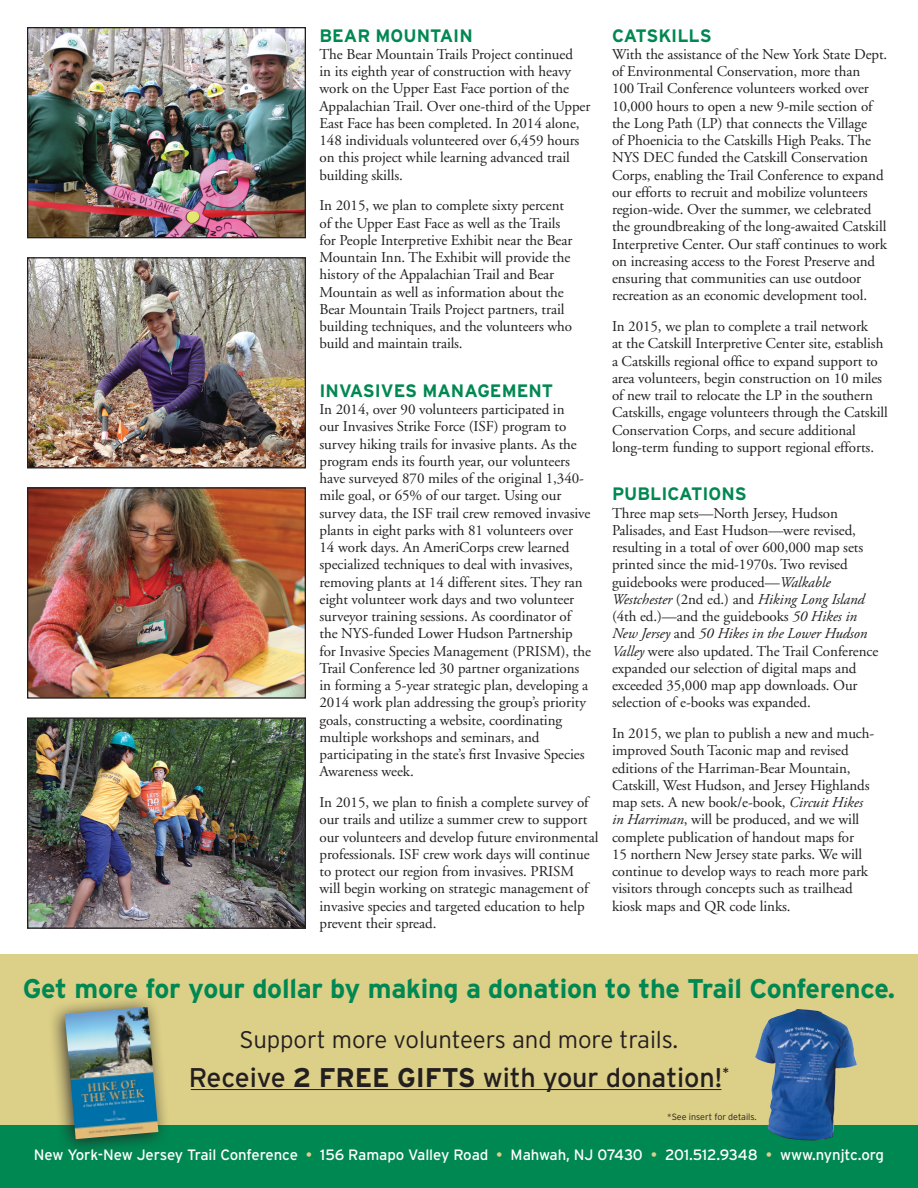
<style>
.page{position:relative;width:918px;height:1188px;background:#fff}
.page>*{position:absolute;margin:0;border:0;box-sizing:border-box;transform-origin:0 0}
.Body{font:700 27px "Interstate";letter-spacing:-.01em;color:#008852}
.Body-2{font:27px "Interstate";letter-spacing:-.005em;color:#231f20}
.Body-3{font:300 24px "Interstate";letter-spacing:-.005em;color:#231f20}
.Subheads{font:700 18px "Interstate";color:#008852}
.Body-4{font:15px/17.2px "Adobe Garamond";letter-spacing:-.005em;color:#231f20}
.Body-5{font:15px "Interstate";letter-spacing:-.005em;color:#fff}
.Body-6{font:300 9px "Interstate";letter-spacing:-.005em;color:#231f20}
.s1{font-family:"Adobe Garamond Pro";font-style:italic}
.s2{font-weight:700}
.s3{color:#dccf87}
</style>
<div class="page">
<div style="left:0;top:955px;width:918px;height:233px;background:#dccf87"></div>
<div style="left:0;top:1125px;width:918px;height:63px;background:#008852"></div>
<div style="left:48px;top:995px;width:122px;height:161px;background:#231f20;opacity:.85"></div>
<img style="left:65px;top:1007px;width:93px;height:132px">
<img style="left:755px;top:1009px;width:102px;height:132px">
<hr style="left:191px;top:1089px;width:530px;height:1px;background:#231f20">
<img style="left:29px;top:29px;width:275px;height:207px">
<div style="left:27px;top:27px;width:279px;height:211px;border:1px solid #231f20"></div>
<img style="left:29px;top:489px;width:275px;height:208px">
<div style="left:27px;top:487px;width:279px;height:212px;border:1px solid #231f20"></div>
<img style="left:29px;top:259px;width:275px;height:207px">
<div style="left:27px;top:257px;width:279px;height:211px;border:1px solid #231f20"></div>
<img style="left:29px;top:719px;width:275px;height:208px">
<div style="left:27px;top:717px;width:279px;height:212px;border:1px solid #231f20"></div>
<p class="Subheads" style="left:320px;top:25px;width:155px">BEAR MOUNTAIN</p>
<p class="Body-4" style="left:320px;top:46px;width:272px">The Bear Mountain Trails Project continued<br>in its eighth year of construction with heavy work on the Upper East Face portion of the Appalachian Trail. Over one-third of the Upper East Face has been completed. In 2014 alone, 148 individuals volunteered over 6,459 hours on this project while learning advanced trail building skills.</p>
<p class="Body-4" style="left:320px;top:197px;width:254px">In 2015, we plan to complete sixty percent of the Upper East Face as well as the Trails for People Interpretive Exhibit near the Bear Mountain Inn. The Exhibit will provide the history of the Appalachian Trail and Bear Mountain as well as information about the Bear Mountain Trails Project partners, trail building techniques, and the volunteers who build and maintain trails.</p>
<p class="Subheads" style="left:320px;top:380px;width:235px">INVASIVES MANAGEMENT</p>
<p class="Body-4" style="left:320px;top:401px;width:273px">In 2014, over 90 volunteers participated in<br>our Invasives Strike Force (ISF) program to survey hiking trails for invasive plants. As the program ends its fourth year, our volunteers have surveyed 870 miles of the original 1,340- mile goal, or 65% of our target. Using our survey data, the ISF trail crew removed invasive plants in eight parks with 81 volunteers over 14 work days. An AmeriCorps crew learned specialized techniques to deal with invasives, removing plants at 14 different sites. They ran eight volunteer work days and two volunteer surveyor training sessions. As coordinator of the NYS-funded Lower Hudson Partnership for Invasive Species Management (PRISM), the Trail Conference led 30 partner organizations in forming a 5-year strategic plan, developing a 2014 work plan addressing the group’s priority goals, constructing a website, coordinating multiple workshops and seminars, and participating in the state’s first Invasive Species Awareness week.</p>
<p class="Body-4" style="left:320px;top:794px;width:281px">In 2015, we plan to finish a complete survey of our trails and utilize a summer crew to support our volunteers and develop future environmental professionals. ISF crew work days will continue to protect our region from invasives. PRISM will begin working on strategic management of invasive species and targeted education to help prevent their spread.</p>
<p class="Subheads" style="left:612px;top:25px;width:101px">CATSKILLS</p>
<p class="Body-4" style="left:612px;top:46px;width:277px">With the assistance of the New York State Dept. of Environmental Conservation, more than<br>100 Trail Conference volunteers worked over 10,000 hours to open a new 9-mile section of the Long Path (LP) that connects the Village<br>of Phoenicia to the Catskills High Peaks. The NYS DEC funded the Catskill Conservation Corps, enabling the Trail Conference to expand our efforts to recruit and mobilize volunteers region-wide. Over the summer, we celebrated the groundbreaking of the long-awaited Catskill Interpretive Center. Our staff continues to work on increasing access to the Forest Preserve and ensuring that communities can use outdoor recreation as an economic development tool.</p>
<p class="Body-4" style="left:612px;top:318px;width:277px">In 2015, we plan to complete a trail network<br>at the Catskill Interpretive Center site, establish a Catskills regional office to expand support to area volunteers, begin construction on 10 miles of new trail to relocate the LP in the southern Catskills, engage volunteers through the Catskill Conservation Corps, and secure additional long-term funding to support regional efforts.</p>
<p class="Subheads" style="left:612px;top:484px;width:136px">PUBLICATIONS</p>
<p class="Body-4" style="left:612px;top:505px;width:268px">Three map sets—North Jersey, Hudson Palisades, and East Hudson—were revised, resulting in a total of over 600,000 map sets printed since the mid-1970s. Two revised guidebooks were produced—<span class="s1">Walkable Westchester</span> (2nd ed.) and <span class="s1">Hiking Long Island </span>(4th ed.)—and the guidebooks <span class="s1">50 Hikes in New Jersey</span> and <span class="s1">50 Hikes in the Lower Hudson Valley</span> were also updated. The Trail Conference expanded our selection of digital maps and exceeded 35,000 map app downloads. Our selection of e-books was expanded.</p>
<p class="Body-4" style="left:612px;top:725px;width:264px">In 2015, we plan to publish a new and much&shy;improved South Taconic map and revised editions of the Harriman-Bear Mountain, Catskill, West Hudson, and Jersey Highlands map sets. A new book/e-book, <span class="s1">Circuit Hikes in Harriman</span>, will be produced, and we will complete publication of handout maps for<br>15 northern New Jersey state parks. We will continue to develop ways to reach more park visitors through concepts such as trailhead kiosk maps and QR code links.</p>
<p class="Body" style="left:23px;top:974px;width:874px">Get more for your dollar by making a donation to the Trail Conference.</p>
<p class="Body-3" style="left:240px;top:1026px;width:440px">Support more volunteers and more trails.</p>
<p class="Body-2" style="left:189px;top:1062px;width:542px">Receive <span class="s2">2 FREE GIFTS</span> with your donation!<sup>*</sup></p>
<p class="Body-6" style="left:667px;top:1112px;width:91px">*See insert for details.</p>
<p class="Body-5" style="left:34px;top:1146px;width:852px">New York-New Jersey Trail Conference <span class="s3">•</span> 156 Ramapo Valley Road <span class="s3">•</span> Mahwah, NJ 07430 <span class="s3">•</span> 201.512.9348 <span class="s3">•</span> www.nynjtc.org</p>
</div>
